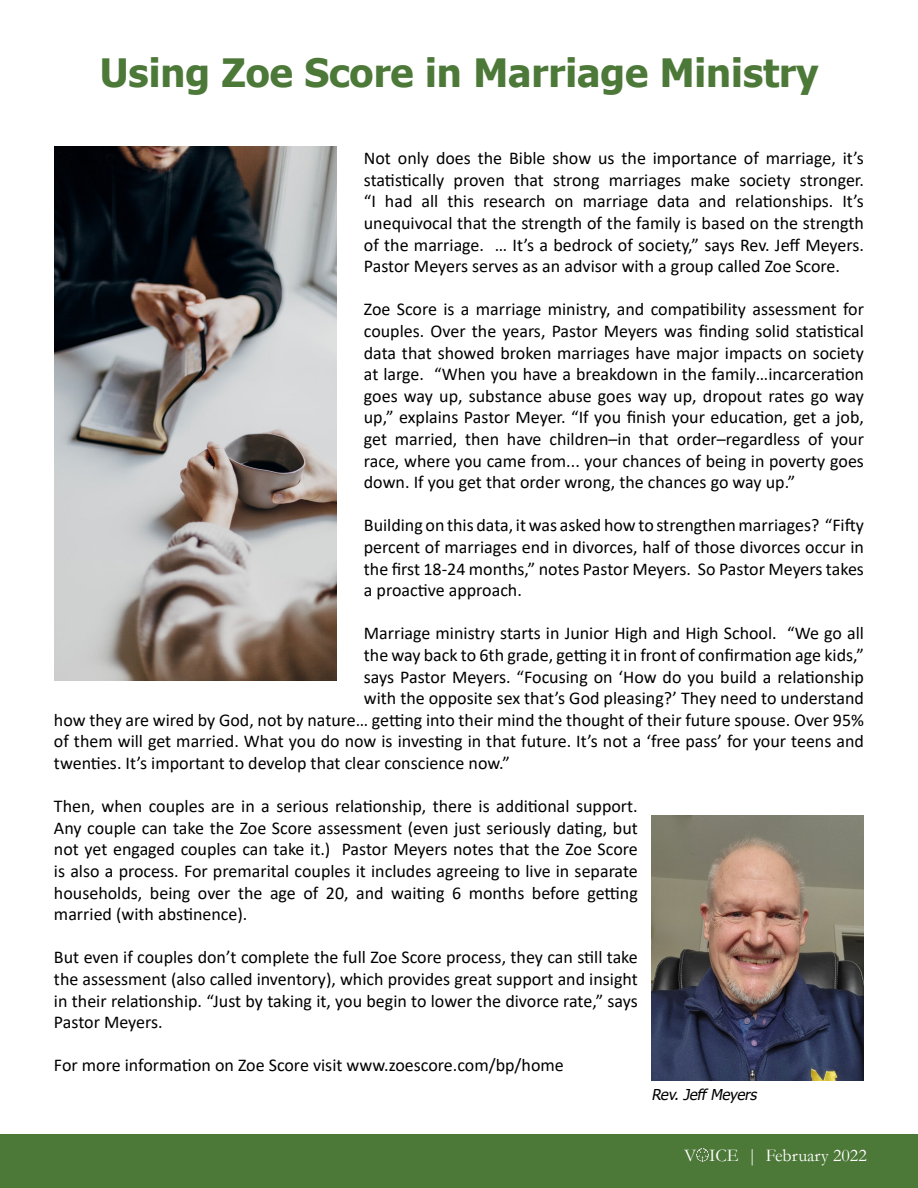
<style>
.page{position:relative;width:918px;height:1188px;background:#fff}
.page>*{position:absolute;margin:0;border:0;box-sizing:border-box;transform-origin:0 0}
.t1{font:700 39px "Tahoma";color:#4c7838}
.t2{font:18px/21.6px "Calibri";color:#000;text-align:justify}
.t3{font:18px "Garamond";color:#fff}
.t4{font:italic 15px "Tahoma";color:#000}
</style>
<div class="page">
<div style="left:0;top:1134px;width:918px;height:54px;background:#4c7838"></div>
<svg style="left:696px;top:1149px;width:13px;height:12px"></svg>
<img style="left:651px;top:815px;width:213px;height:266px">
<img style="left:54px;top:147px;width:283px;height:533px">
<h1 class="t1" style="left:100px;top:45px;width:720px">Using Zoe Score in Marriage Ministry</h1>
<p class="t2" style="left:364px;top:147px;width:502px">Not only does the Bible show us the importance of marriage, it’s statistically proven that strong marriages make society stronger. “I had all this research on marriage data and relationships. It’s unequivocal that the strength of the family is based on the strength of the marriage. … It’s a bedrock of society,” says Rev. Jeff Meyers.<br>Pastor Meyers serves as an advisor with a group called Zoe Score.</p>
<p class="t2" style="left:364px;top:298px;width:502px">Zoe Score is a marriage ministry, and compatibility assessment for couples. Over the years, Pastor Meyers was finding solid statistical data that showed broken marriages have major impacts on society at large. “When you have a breakdown in the family…incarceration goes way up, substance abuse goes way up, dropout rates go way up,” explains Pastor Meyer. “If you finish your education, get a job, get married, then have children–in that order–regardless of your race, where you came from... your chances of being in poverty goes down. If you get that order wrong, the chances go way up.”</p>
<p class="t2" style="left:364px;top:514px;width:502px">Building on this data, it was asked how to strengthen marriages? “Fifty percent of marriages end in divorces, half of those divorces occur in the first 18-24 months,” notes Pastor Meyers. So Pastor Meyers takes a proactive approach.</p>
<p class="t2" style="left:364px;top:622px;width:502px">Marriage ministry starts in Junior High and High School. “We go all</p>
<p class="t2" style="left:364px;top:644px;width:502px">the way back to 6th grade, getting it in front of confirmation age kids,”</p>
<p class="t2" style="left:364px;top:665px;width:502px">says Pastor Meyers. “Focusing on ‘How do you build a relationship</p>
<p class="t2" style="left:364px;top:687px;width:502px">with the opposite sex that’s God pleasing?’ They need to understand</p>
<p class="t2" style="left:54px;top:709px;width:812px">how they are wired by God, not by nature… getting into their mind the thought of their future spouse. Over 95%</p>
<p class="t2" style="left:54px;top:730px;width:811px">of them will get married. What you do now is investing in that future. It’s not a ‘free pass’ for your teens and</p>
<p class="t2" style="left:54px;top:752px;width:457px">twenties. It’s important to develop that clear conscience now.”</p>
<p class="t2" style="left:54px;top:795px;width:585px">Then, when couples are in a serious relationship, there is additional support.<br>Any couple can take the Zoe Score assessment (even just seriously dating, but not yet engaged couples can take it.) Pastor Meyers notes that the Zoe Score is also a process. For premarital couples it includes agreeing to live in separate households, being over the age of 20, and waiting 6 months before getting married (with abstinence).</p>
<p class="t2" style="left:54px;top:946px;width:585px">But even if couples don’t complete the full Zoe Score process, they can still take the assessment (also called inventory), which provides great support and insight in their relationship. “Just by taking it, you begin to lower the divorce rate,” says Pastor Meyers.</p>
<p class="t2" style="left:54px;top:1054px;width:511px">For more information on Zoe Score visit www.zoescore.com/bp/home</p>
<p class="t4" style="left:651px;top:1085px;width:110px">Rev.Jeff Meyers</p>
<p class="t3" style="left:684px;top:1143px;width:184px">V ICE | February 2022</p>
</div>
